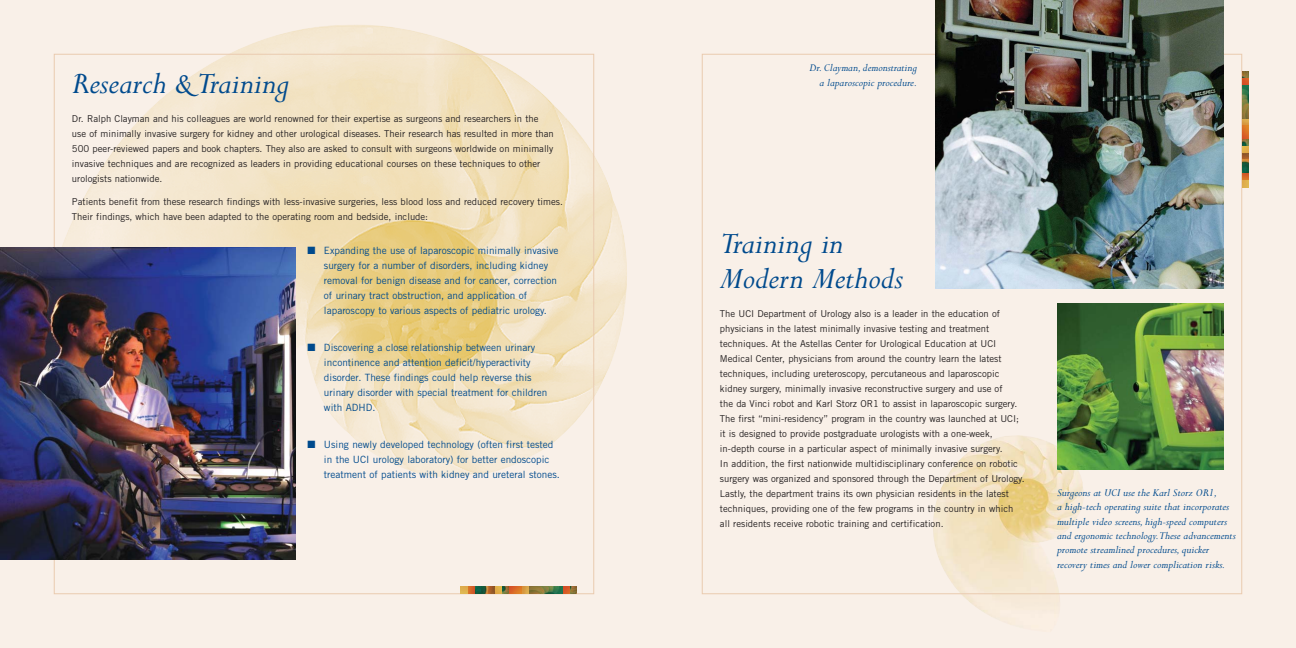
<style>
.page{position:relative;width:1296px;height:648px;background:#fff}
.page>*{position:absolute;margin:0;border:0;box-sizing:border-box;transform-origin:0 0}
.t1{font:italic 34px/35px "Perpetua";color:#004a8d}
.t2{font:italic 12px/14.4px "Perpetua";color:#004a8d;text-align:right}
.t3{font:10px/15px "Trade Gothic";color:#004a8d}
.t4{font:9.5px/15px "Trade Gothic";color:#231f20}
</style>
<div class="page">
<div style="left:0;top:0;width:648px;height:648px;background:#f9f0e8"></div>
<img style="left:53px;top:25px;width:574px;height:453px">
<div style="left:648px;top:0;width:648px;height:648px;background:#f9f0e8"></div>
<img style="left:932px;top:435px;width:152px;height:190px">
<img style="left:0;top:247px;width:295px;height:313px">
<svg style="left:563px;top:587px;width:13px;height:6px"></svg>
<img style="left:529px;top:587px;width:34px;height:6px">
<svg style="left:522px;top:587px;width:7px;height:6px"></svg>
<img style="left:508px;top:587px;width:14px;height:6px">
<svg style="left:488px;top:587px;width:20px;height:6px"></svg>
<img style="left:474px;top:587px;width:14px;height:6px">
<svg style="left:461px;top:587px;width:13px;height:6px"></svg>
<svg style="left:1242px;top:72px;width:7px;height:13px"></svg>
<img style="left:1242px;top:85px;width:7px;height:34px">
<svg style="left:1242px;top:119px;width:7px;height:7px"></svg>
<img style="left:1242px;top:126px;width:7px;height:14px">
<svg style="left:1242px;top:140px;width:7px;height:20px"></svg>
<img style="left:1242px;top:160px;width:7px;height:14px">
<svg style="left:1242px;top:174px;width:7px;height:13px"></svg>
<img style="left:936px;top:1px;width:288px;height:288px">
<img style="left:1058px;top:303px;width:166px;height:167px">
<h1 class="t1" style="left:72px;top:70px;width:219px">Research &amp; Training</h1>
<p class="t4" style="left:72px;top:112px;width:483px">Dr. Ralph Clayman and his colleagues are world renowned for their expertise as surgeons and researchers in the use of minimally invasive surgery for kidney and other urological diseases. Their research has resulted in more than 500 peer-reviewed papers and book chapters. They also are asked to consult with surgeons worldwide on minimally invasive techniques and are recognized as leaders in providing educational courses on these techniques to other urologists nationwide.</p>
<p class="t4" style="left:72px;top:195px;width:492px">Patients benefit from these research findings with less-invasive surgeries, less blood loss and reduced recovery times.<br>Their findings, which have been adapted to the operating room and bedside, include:</p>
<p class="t3" style="left:324px;top:244px;width:236px;text-indent:-17px">■ Expanding the use of laparoscopic minimally invasive surgery for a number of disorders, including kidney removal for benign disease and for cancer, correction of urinary tract obstruction, and application of laparoscopy to various aspects of pediatric urology.</p>
<p class="t3" style="left:324px;top:341px;width:225px;text-indent:-17px">■ Discovering a close relationship between urinary incontinence and attention deficit/hyperactivity disorder. These findings could help reverse this urinary disorder with special treatment for children with ADHD.</p>
<p class="t3" style="left:324px;top:438px;width:237px;text-indent:-17px">■ Using newly developed technology (often first tested in the UCI urology laboratory) for better endoscopic treatment of patients with kidney and ureteral stones.</p>
<p class="t2" style="left:809px;top:62px;width:109px">Dr. Clayman, demonstrating a laparoscopic procedure.</p>
<h1 class="t1" style="left:720px;top:230px;width:184px">Training in<br>Modern Methods</h1>
<p class="t4" style="left:720px;top:307px;width:306px">The UCI Department of Urology also is a leader in the education of physicians in the latest minimally invasive testing and treatment techniques. At the Astellas Center for Urological Education at UCI Medical Center, physicians from around the country learn the latest techniques, including ureteroscopy, percutaneous and laparoscopic kidney surgery, minimally invasive reconstructive surgery and use of<br>the da Vinci robot and Karl Storz OR1 to assist in laparoscopic surgery.<br>The first “mini-residency” program in the country was launched at UCI; it is designed to provide postgraduate urologists with a one-week, in-depth course in a particular aspect of minimally invasive surgery.<br>In addition, the first nationwide multidisciplinary conference on robotic surgery was organized and sponsored through the Department of Urology.<br>Lastly, the department trains its own physician residents in the latest techniques, providing one of the few programs in the country in which all residents receive robotic training and certification.</p>
<p class="t2" style="left:1057px;top:487px;width:180px;text-align:left">Surgeons at UCI use the Karl Storz OR1,<br>a high-tech operating suite that incorporates multiple video screens, high-speed computers and ergonomic technology.These advancements promote streamlined procedures, quicker recovery times and lower complication risks.</p>
</div>
